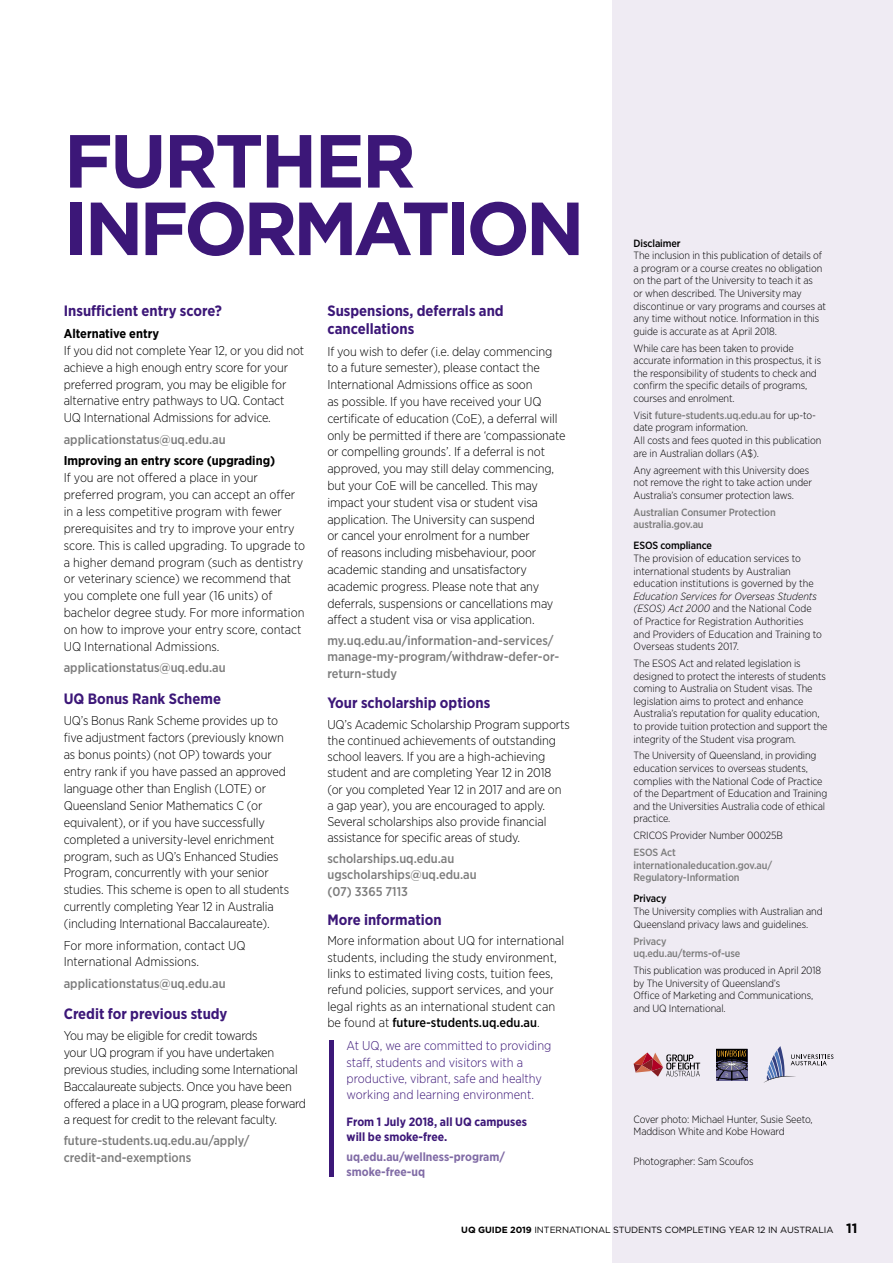
<style>
.page{position:relative;width:893px;height:1263px;background:#fff}
.page>*{position:absolute;margin:0;border:0;box-sizing:border-box;transform-origin:0 0}
.t1{font:700 75px/67.5px "Gotham";letter-spacing:-.06em;color:#3c1778}
.t2{font:700 15px/18px "Gotham Narrow";color:#3c1778}
.t3{font:300 12.75px/17px "Gotham Narrow";letter-spacing:-.01em;color:#000}
.t4{font:500 12.75px/16.4px "Gotham Narrow";color:#7c7c7c}
.t5{font:300 12.75px/16.4px "Gotham Narrow";color:#3c1778}
.t6{font:700 12.75px "Gotham Narrow";color:#000}
.t7{font:700 12px/15px "Gotham Narrow";color:#3c1778}
.t8{font:700 12px/15px "Gotham Narrow";color:#816ca6}
.t9{font:300 10.5px/12.6px "Gotham Narrow";letter-spacing:-.01em;color:#000}
.t10{font:500 10.5px/12.6px "Gotham Narrow";letter-spacing:-.01em;color:#7c7c7c}
.t11{font:500 10.5px "Gotham Narrow";letter-spacing:-.01em;color:#000}
.t12{font:9px "Gotham";letter-spacing:-.01em;color:#000}
.s1{font-weight:500}
.s2{font-weight:500;color:#7c7c7c}
.s3{font-style:italic}
.s4{font-weight:700}
.s5{font-weight:700;font-size:13.5px}
</style>
<div class="page">
<div style="left:612px;top:0;width:281px;height:1263px;background:#efebf3"></div>
<svg style="left:764px;top:1046px;width:69px;height:37px"></svg>
<svg style="left:634px;top:1052px;width:66px;height:24px"></svg>
<svg style="left:716px;top:1049px;width:31px;height:31px"></svg>
<img style="left:716px;top:1060px;width:31px;height:11px">
<hr style="left:330px;top:1040px;width:4px;height:136px;background:#3c1778">
<h1 class="t1" style="left:64px;top:127px;width:523px">FURTHER<br>INFORMATION</h1>
<p class="t2" style="left:64px;top:302px;width:160px">Insufficient entry score?</p>
<p class="t6" style="left:64px;top:325px;width:97px">Alternative entry</p>
<p class="t3" style="left:64px;top:341px;width:242px">If you did not complete Year 12, or you did not achieve a high enough entry score for your preferred program, you may be eligible for alternative entry pathways to UQ. Contact UQ International Admissions for advice.</p>
<p class="t4" style="left:64px;top:431px;width:163px">applicationstatus@uq.edu.au</p>
<p class="t6" style="left:64px;top:452px;width:213px">Improving an entry score (upgrading)</p>
<p class="t3" style="left:64px;top:468px;width:243px">If you are not offered a place in your preferred program, you can accept an offer in a less competitive program with fewer prerequisites and try to improve your entry score. This is called upgrading. To upgrade to a higher demand program (such as dentistry or veterinary science) we recommend that you complete one full year (16 units) of bachelor degree study. For more information on how to improve your entry score, contact UQ International Admissions.</p>
<p class="t4" style="left:64px;top:660px;width:163px">applicationstatus@uq.edu.au</p>
<p class="t2" style="left:64px;top:689px;width:159px">UQ Bonus Rank Scheme</p>
<p class="t3" style="left:64px;top:712px;width:227px">UQ’s Bonus Rank Scheme provides up to five adjustment factors (previously known as bonus points) (not OP) towards your entry rank if you have passed an approved language other than English (LOTE) or Queensland Senior Mathematics C (or equivalent), or if you have successfully completed a university-level enrichment program, such as UQ’s Enhanced Studies Program, concurrently with your senior studies. This scheme is open to all students currently completing Year 12 in Australia (including International Baccalaureate).</p>
<p class="t3" style="left:64px;top:936px;width:183px">For more information, contact UQ<br>International Admissions.</p>
<p class="t4" style="left:64px;top:975px;width:163px">applicationstatus@uq.edu.au</p>
<p class="t2" style="left:64px;top:1004px;width:165px">Credit for previous study</p>
<p class="t3" style="left:64px;top:1027px;width:244px">You may be eligible for credit towards<br>your UQ program if you have undertaken previous studies, including some International Baccalaureate subjects. Once you have been offered a place in a UQ program, please forward a request for credit to the relevant faculty.</p>
<p class="t4" style="left:64px;top:1132px;width:187px">future-students.uq.edu.au/apply/ credit-and-exemptions</p>
<p class="t2" style="left:327px;top:302px;width:178px">Suspensions, deferrals and cancellations</p>
<p class="t3" style="left:327px;top:342px;width:240px">If you wish to defer (i.e. delay commencing to a future semester), please contact the International Admissions office as soon<br>as possible. If you have received your UQ certificate of education (CoE), a deferral will only be permitted if there are ‘compassionate or compelling grounds’. If a deferral is not approved, you may still delay commencing, but your CoE will be cancelled. This may impact your student visa or student visa application. The University can suspend<br>or cancel your enrolment for a number<br>of reasons including misbehaviour, poor academic standing and unsatisfactory academic progress. Please note that any deferrals, suspensions or cancellations may affect a student visa or visa application.</p>
<p class="t4" style="left:327px;top:632px;width:233px">my.uq.edu.au/information-and-services/ manage-my-program/withdraw-defer-or&shy;return-study</p>
<p class="t2" style="left:327px;top:694px;width:164px">Your scholarship options</p>
<p class="t3" style="left:327px;top:716px;width:244px;line-height:16.2px">UQ’s Academic Scholarship Program supports the continued achievements of outstanding school leavers. If you are a high-achieving student and are completing Year 12 in 2018 (or you completed Year 12 in 2017 and are on a gap year), you are encouraged to apply.<br>Several scholarships also provide financial assistance for specific areas of study.</p>
<p class="t4" style="left:327px;top:850px;width:151px">scholarships.uq.edu.au ugscholarships@uq.edu.au (07) 3365 7113</p>
<p class="t2" style="left:327px;top:910px;width:116px">More information</p>
<p class="t3" style="left:327px;top:932px;width:238px;line-height:16.4px">More information about UQ for international students, including the study environment, links to estimated living costs, tuition fees, refund policies, support services, and your legal rights as an international student can be found at <span class="s1">future-students.uq.edu.au</span>.</p>
<p class="t5" style="left:347px;top:1037px;width:206px">At UQ, we are committed to providing staff, students and visitors with a productive, vibrant, safe and healthy working and learning environment.</p>
<p class="t7" style="left:347px;top:1114px;width:182px">From 1 July 2018, all UQ campuses will be smoke-free.</p>
<p class="t8" style="left:347px;top:1149px;width:160px">uq.edu.au/wellness-program/ smoke-free-uq</p>
<p class="t11" style="left:634px;top:236px;width:49px">Disclaimer</p>
<p class="t9" style="left:634px;top:249px;width:194px">The inclusion in this publication of details of a program or a course creates no obligation on the part of the University to teach it as<br>or when described. The University may discontinue or vary programs and courses at any time without notice. Information in this guide is accurate as at April 2018.</p>
<p class="t9" style="left:634px;top:341px;width:189px">While care has been taken to provide accurate information in this prospectus, it is the responsibility of students to check and confirm the specific details of programs, courses and enrolment.</p>
<p class="t9" style="left:634px;top:409px;width:189px">Visit <span class="s2">future-students.uq.edu.au</span> for up-to&shy;date program information.<br>All costs and fees quoted in this publication are in Australian dollars (A$).</p>
<p class="t9" style="left:634px;top:463px;width:180px">Any agreement with this University does not remove the right to take action under<br>Australia’s consumer protection laws.</p>
<p class="t10" style="left:634px;top:505px;width:144px">Australian Consumer Protection australia.gov.au</p>
<p class="t11" style="left:634px;top:539px;width:80px">ESOS compliance</p>
<p class="t9" style="left:634px;top:552px;width:182px">The provision of education services to international students by Australian education institutions is governed by the</p>
<p class="t9" style="left:634px;top:589px;width:190px"><span class="s3">Education Services for Overseas Students (ESOS) Act 2000</span> and the National Code of Practice for Registration Authorities and Providers of Education and Training to Overseas students 2017.</p>
<p class="t9" style="left:634px;top:657px;width:195px">The ESOS Act and related legislation is designed to protect the interests of students coming to Australia on Student visas. The legislation aims to protect and enhance Australia’s reputation for quality education, to provide tuition protection and support the integrity of the Student visa program.</p>
<p class="t9" style="left:634px;top:749px;width:195px">The University of Queensland, in providing education services to overseas students, complies with the National Code of Practice of the Department of Education and Training and the Universities Australia code of ethical practice.</p>
<p class="t9" style="left:634px;top:829px;width:151px">CRICOS Provider Number 00025B</p>
<p class="t10" style="left:634px;top:846px;width:140px">ESOS Act internationaleducation.gov.au/<br>Regulatory-Information</p>
<p class="t11" style="left:634px;top:892px;width:34px">Privacy</p>
<p class="t9" style="left:634px;top:905px;width:191px">The University complies with Australian and<br>Queensland privacy laws and guidelines.</p>
<p class="t10" style="left:634px;top:934px;width:108px">Privacy uq.edu.au/terms-of-use</p>
<p class="t9" style="left:634px;top:964px;width:189px">This publication was produced in April 2018 by The University of Queensland’s<br>Office of Marketing and Communications, and UQ International.</p>
<p class="t9" style="left:634px;top:1112px;width:181px">Cover photo: Michael Hunter, Susie Seeto,<br>Maddison White and Kobe Howard</p>
<p class="t9" style="left:634px;top:1154px;width:122px">Photographer: Sam Scoufos</p>
<p class="t12" style="left:461px;top:1224px;width:398px"><span class="s4">UQ GUIDE 2019</span> INTERNATIONAL STUDENTS COMPLETING YEAR 12 IN AUSTRALIA <span class="s5">11</span></p>
</div>
